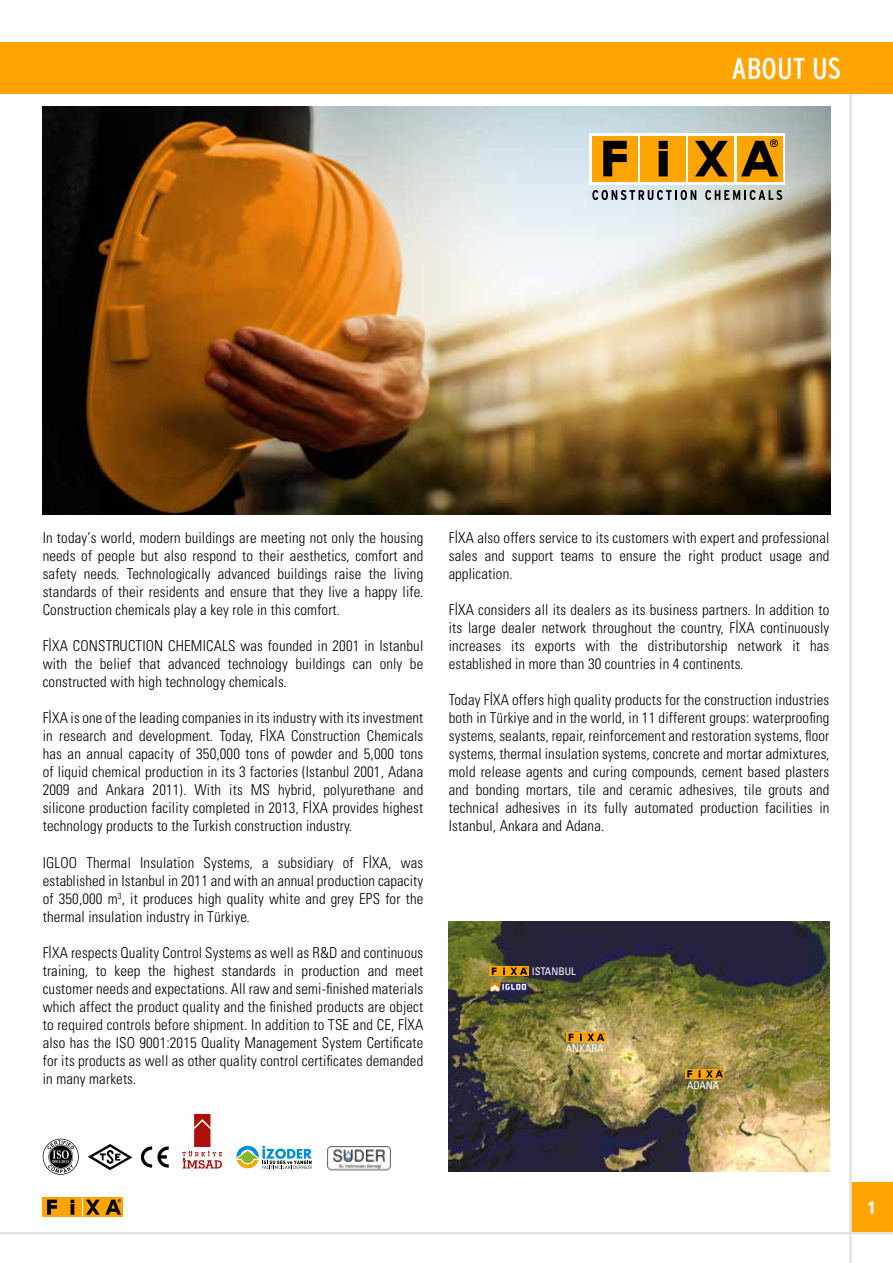
<style>
.page{position:relative;width:893px;height:1263px;background:#fff}
.page>*{position:absolute;margin:0;border:0;box-sizing:border-box;transform-origin:0 0}
.t1{font:condensed 30px "Interstate";color:#fff}
.t2{font:18px "Univers Cond Bd Tr";color:#fff}
.t3{font:15px/18px "Univers Cond Light Tr";letter-spacing:.01em;color:#000;text-align:justify}
.t4{font:10.5px "Univers Condensed Tr";color:#fff}
</style>
<div class="page">
<div style="left:850px;top:1182px;width:43px;height:51px;background:#ffa400"></div>
<hr style="left:0;top:1232px;width:893px;height:2px;background:#e3e3e3">
<hr style="left:849px;top:61px;width:3px;height:1202px;background:#e3e3e3">
<div style="left:43px;top:1197px;width:19px;height:20px;background:#ffa400"></div>
<svg style="left:47px;top:1199px;width:10px;height:16px"></svg>
<div style="left:63px;top:1197px;width:19px;height:20px;background:#ffa400"></div>
<svg style="left:71px;top:1200px;width:3px;height:15px"></svg>
<div style="left:83px;top:1197px;width:19px;height:20px;background:#ffa400"></div>
<div style="left:104px;top:1197px;width:19px;height:20px;background:#ffa400"></div>
<svg style="left:86px;top:1199px;width:35px;height:16px"></svg>
<div style="left:0;top:43px;width:893px;height:51px;background:#ffa400"></div>
<img style="left:448px;top:922px;width:381px;height:249px">
<svg style="left:489px;top:966px;width:10px;height:10px"></svg>
<svg style="left:492px;top:967px;width:5px;height:8px"></svg>
<div style="left:499px;top:966px;width:10px;height:10px;background:#ffa400"></div>
<div style="left:509px;top:966px;width:9px;height:10px;background:#ffa400"></div>
<div style="left:519px;top:966px;width:9px;height:10px;background:#ffa400"></div>
<svg style="left:503px;top:967px;width:24px;height:8px"></svg>
<svg style="left:490px;top:982px;width:10px;height:9px"></svg>
<svg style="left:501px;top:982px;width:27px;height:9px"></svg>
<svg style="left:491px;top:983px;width:36px;height:8px"></svg>
<svg style="left:566px;top:1033px;width:10px;height:9px"></svg>
<svg style="left:569px;top:1034px;width:4px;height:7px"></svg>
<div style="left:576px;top:1033px;width:9px;height:9px;background:#ffa400"></div>
<div style="left:586px;top:1033px;width:9px;height:9px;background:#ffa400"></div>
<svg style="left:596px;top:1033px;width:9px;height:9px"></svg>
<svg style="left:580px;top:1033px;width:24px;height:8px"></svg>
<svg style="left:685px;top:1069px;width:9px;height:9px"></svg>
<svg style="left:687px;top:1070px;width:5px;height:7px"></svg>
<svg style="left:695px;top:1069px;width:9px;height:9px"></svg>
<svg style="left:705px;top:1069px;width:9px;height:9px"></svg>
<svg style="left:715px;top:1069px;width:9px;height:9px"></svg>
<svg style="left:706px;top:1070px;width:17px;height:7px"></svg>
<svg style="left:88px;top:1144px;width:44px;height:26px"></svg>
<svg style="left:141px;top:1146px;width:28px;height:22px"></svg>
<svg style="left:236px;top:1145px;width:76px;height:24px"></svg>
<svg style="left:182px;top:1114px;width:40px;height:55px"></svg>
<svg style="left:43px;top:1139px;width:36px;height:36px"></svg>
<img style="left:327px;top:1147px;width:63px;height:23px">
<img style="left:43px;top:106px;width:787px;height:408px">
<svg style="left:589px;top:133px;width:196px;height:51px"></svg>
<div style="left:592px;top:136px;width:46px;height:45px;background:#ffa400"></div>
<svg style="left:603px;top:141px;width:24px;height:35px"></svg>
<div style="left:641px;top:136px;width:45px;height:45px;background:#ffa400"></div>
<svg style="left:659px;top:141px;width:9px;height:35px"></svg>
<div style="left:689px;top:136px;width:45px;height:45px;background:#ffa400"></div>
<svg style="left:695px;top:141px;width:33px;height:35px"></svg>
<div style="left:737px;top:136px;width:45px;height:45px;background:#ffa400"></div>
<svg style="left:741px;top:139px;width:37px;height:37px"></svg>
<svg style="left:592px;top:190px;width:104px;height:10px"></svg>
<svg style="left:705px;top:190px;width:77px;height:10px"></svg>
<h1 class="t1" style="left:732px;top:52px;width:111px">ABOUT US</h1>
<p class="t3" style="left:43px;top:529px;width:382px">In today’s world, modern buildings are meeting not only the housing needs of people but also respond to their aesthetics, comfort and safety needs. Technologically advanced buildings raise the living standards of their residents and ensure that they live a happy life.<br>Construction chemicals play a key role in this comfort.</p>
<p class="t3" style="left:43px;top:637px;width:382px">FİXA CONSTRUCTION CHEMICALS was founded in 2001 in Istanbul with the belief that advanced technology buildings can only be constructed with high technology chemicals.</p>
<p class="t3" style="left:43px;top:709px;width:382px">FİXA is one of the leading companies in its industry with its investment in research and development. Today, FİXA Construction Chemicals has an annual capacity of 350,000 tons of powder and 5,000 tons of liquid chemical production in its 3 factories (Istanbul 2001, Adana 2009 and Ankara 2011). With its MS hybrid, polyurethane and silicone production facility completed in 2013, FİXA provides highest technology products to the Turkish construction industry.</p>
<p class="t3" style="left:43px;top:853px;width:382px">IGLOO Thermal Insulation Systems, a subsidiary of FİXA, was established in Istanbul in 2011 and with an annual production capacity of 350,000 m<sup>3</sup>, it produces high quality white and grey EPS for the thermal insulation industry in Türkiye.</p>
<p class="t3" style="left:43px;top:943px;width:382px">FİXA respects Quality Control Systems as well as R&amp;D and continuous training, to keep the highest standards in production and meet customer needs and expectations. All raw and semi-finished materials which affect the product quality and the finished products are object to required controls before shipment. In addition to TSE and CE, FİXA also has the ISO 9001:2015 Quality Management System Certificate for its products as well as other quality control certificates demanded in many markets.</p>
<p class="t3" style="left:449px;top:529px;width:382px">FİXA also offers service to its customers with expert and professional sales and support teams to ensure the right product usage and application.</p>
<p class="t3" style="left:449px;top:601px;width:382px">FİXA considers all its dealers as its business partners. In addition to its large dealer network throughout the country, FİXA continuously increases its exports with the distributorship network it has established in more than 30 countries in 4 continents.</p>
<p class="t3" style="left:449px;top:691px;width:382px">Today FİXA offers high quality products for the construction industries both in Türkiye and in the world, in 11 different groups: waterproofing systems, sealants, repair, reinforcement and restoration systems, floor systems, thermal insulation systems, concrete and mortar admixtures, mold release agents and curing compounds, cement based plasters and bonding mortars, tile and ceramic adhesives, tile grouts and technical adhesives in its fully automated production facilities in Istanbul, Ankara and Adana.</p>
<p class="t4" style="left:532px;top:965px;width:46px">ISTANBUL</p>
<p class="t4" style="left:566px;top:1042px;width:39px">ANKARA</p>
<p class="t4" style="left:687px;top:1078px;width:34px">ADANA</p>
<p class="t2" style="left:868px;top:1196px;width:9px">1</p>
</div>
